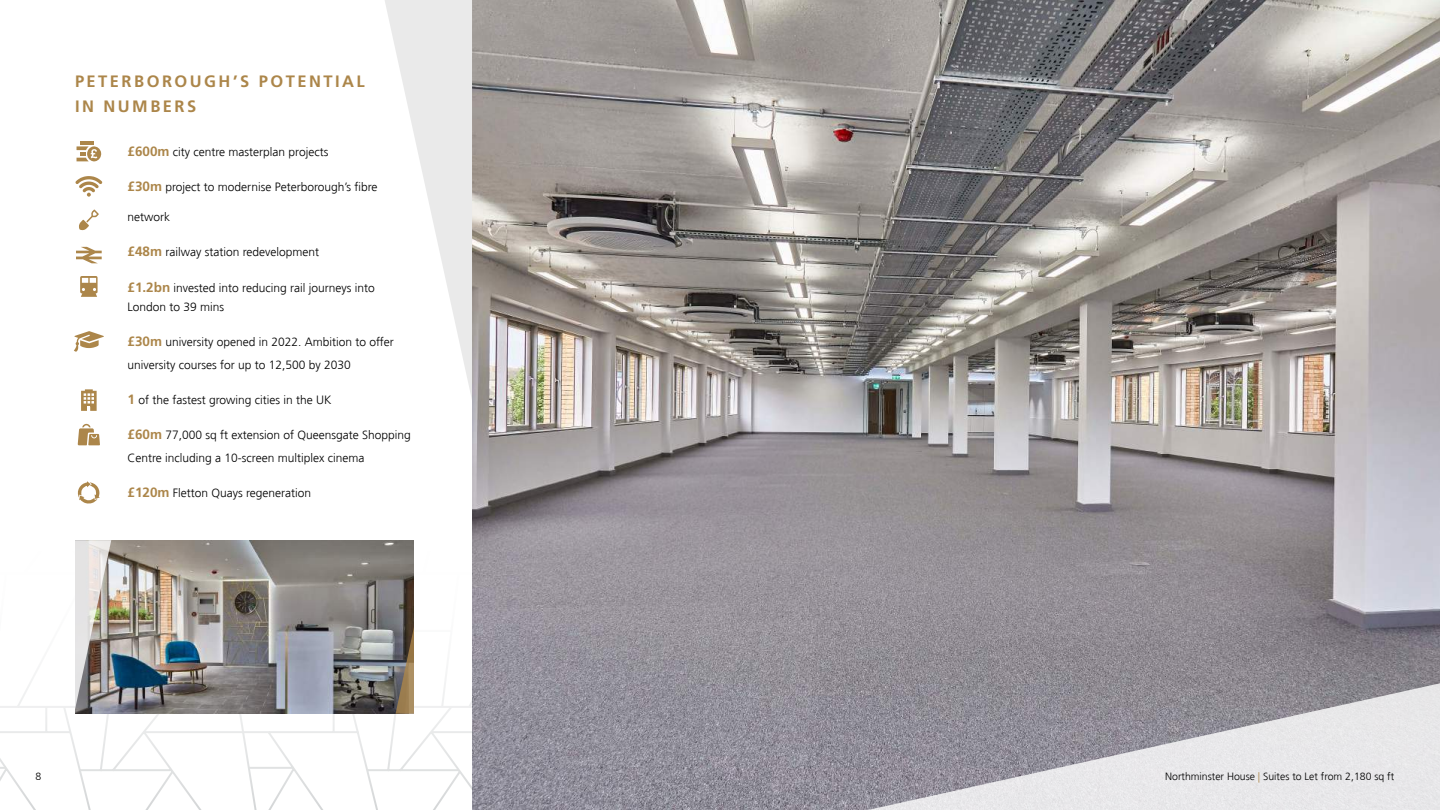
<style>
.page{position:relative;width:1440px;height:810px;background:#fff}
.page>*{position:absolute;margin:0;border:0;box-sizing:border-box;transform-origin:0 0}
.t1{font:700 16.5px/24.6px "Frutiger LT Std";letter-spacing:.15em;color:#ac864a}
.t2{font:300 12px/22.5px "Frutiger";color:#000}
.t3{font:300 10.5px "Frutiger";color:#000}
.s1{font-family:"Frutiger LT Std";font-weight:700;font-size:13.5px;color:#ac864a}
.s2{color:#ac864a}
</style>
<div class="page">
<img style="left:472px;top:0;width:968px;height:810px">
<hr style="left:80px;top:141px;width:14px;height:3px;background:#ac864a">
<svg style="left:77px;top:146px;width:25px;height:15px"></svg>
<svg style="left:75px;top:176px;width:27px;height:21px"></svg>
<svg style="left:79px;top:209px;width:20px;height:22px"></svg>
<svg style="left:76px;top:247px;width:26px;height:16px"></svg>
<svg style="left:74px;top:331px;width:30px;height:21px"></svg>
<svg style="left:81px;top:389px;width:16px;height:22px"></svg>
<svg style="left:78px;top:424px;width:22px;height:21px"></svg>
<svg style="left:77px;top:481px;width:23px;height:23px"></svg>
<svg style="left:736px;top:677px;width:704px;height:133px;background:#b2b0b6"></svg>
<img style="left:75px;top:540px;width:339px;height:174px">
<img style="left:75px;top:540px;width:36px;height:170px">
<svg style="left:396px;top:627px;width:18px;height:87px;background:#7d6d57"></svg>
<svg style="left:385px;top:0;width:87px;height:398px"></svg>
<svg style="left:80px;top:276px;width:18px;height:21px"></svg>
<h1 class="t1" style="left:75px;top:69px;width:291px">PETERBOROUGH’S POTENTIAL<br>IN NUMBERS</h1>
<p class="t2" style="left:128px;top:141px;width:202px"><span class="s1">£600m</span> city centre masterplan projects</p>
<p class="t2" style="left:128px;top:176px;width:252px"><span class="s1">£30m</span> project to modernise Peterborough’s fibre</p>
<p class="t2" style="left:127px;top:206px;width:44px">network</p>
<p class="t2" style="left:128px;top:241px;width:193px"><span class="s1">£48m</span> railway station redevelopment</p>
<p class="t2" style="left:128px;top:278px;width:249px;line-height:19.5px"><span class="s1">£1.2bn</span> invested into reducing rail journeys into<br>London to 39 mins</p>
<p class="t2" style="left:127px;top:331px;width:268px"><span class="s1">£30m</span> university opened in 2022. Ambition to offer university courses for up to 12,500 by 2030</p>
<p class="t2" style="left:128px;top:389px;width:205px"><span class="s1">1</span> of the fastest growing cities in the UK</p>
<p class="t2" style="left:127px;top:424px;width:285px"><span class="s1">£60m</span> 77,000 sq ft extension of Queensgate Shopping<br>Centre including a 10-screen multiplex cinema</p>
<p class="t2" style="left:128px;top:482px;width:185px"><span class="s1">£120m</span> Fletton Quays regeneration</p>
<p class="t3" style="left:36px;top:770px;width:7px">8</p>
<p class="t3" style="left:1165px;top:770px;width:231px">Northminster House <span class="s2">|</span> Suites to Let from 2,180 sq ft</p>
</div>
